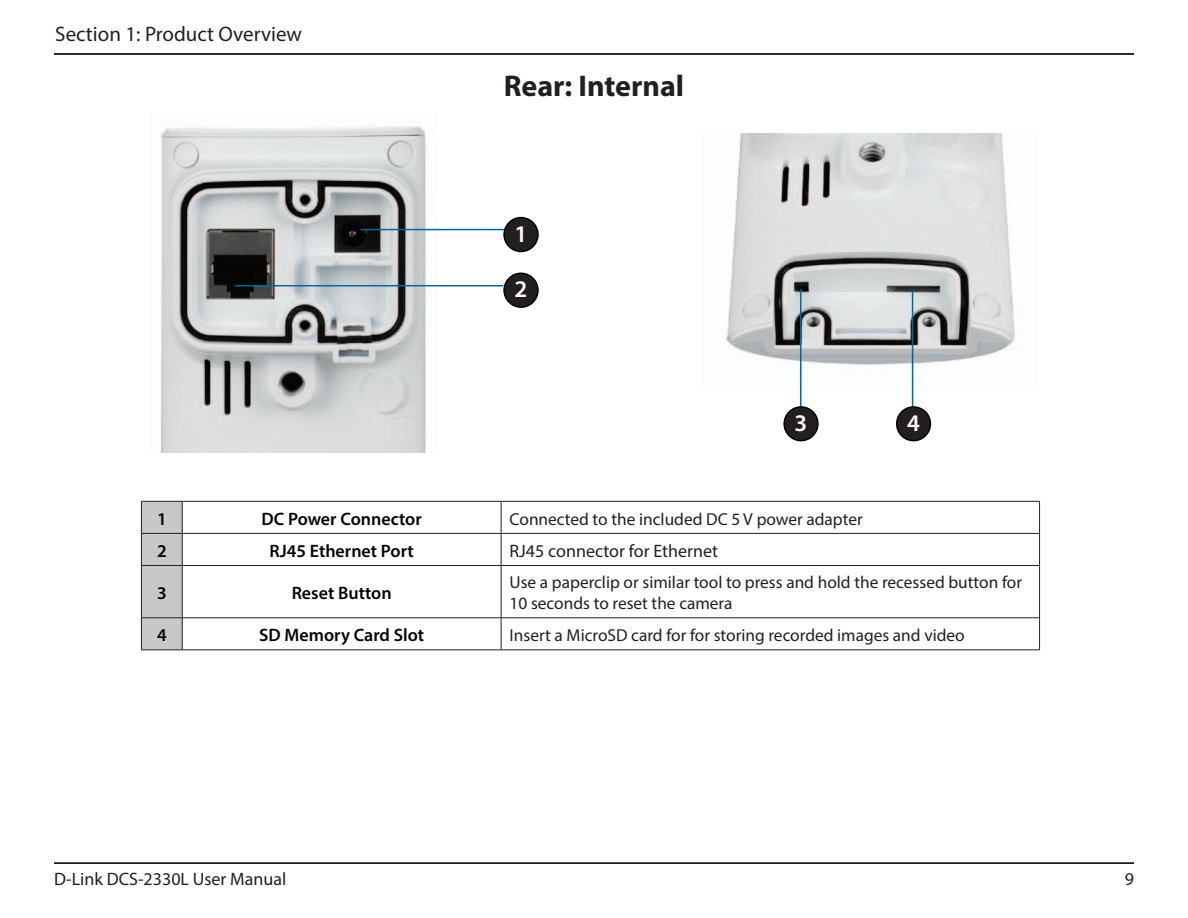
<style>
.page{position:relative;width:1188px;height:918px;background:#fff}
.page>*{position:absolute;margin:0;border:0;box-sizing:border-box;transform-origin:0 0}
.t1{font:700 30px "Myriad Pro";color:#231f20}
.t2{font:600 24px "Myriad Pro";color:#fff}
.t3{font:600 23.85px "Myriad Pro";color:#fff}
.t4{font:21px "Myriad Pro";color:#231f20}
.t5{font:600 18px "Myriad Pro";color:#040503}
.t6{font:18px "Myriad Pro";color:#231f20}
.t7{font:17.4px/20.9px "Myriad Pro";color:#231f20}
</style>
<div class="page">
<hr style="left:54px;top:53px;width:1080px;height:2px;background:#231f20">
<hr style="left:54px;top:862px;width:1080px;height:2px;background:#231f20">
<img style="left:725px;top:133px;width:290px;height:256px">
<div style="left:142px;top:502px;width:40px;height:148px;background:#c7c8ca"></div>
<hr style="left:141px;top:502px;width:1px;height:31px;background:#231f20">
<hr style="left:141px;top:501px;width:41px;height:1px;background:#231f20">
<hr style="left:182px;top:502px;width:1px;height:31px;background:#231f20">
<hr style="left:182px;top:501px;width:319px;height:1px;background:#231f20">
<hr style="left:501px;top:502px;width:1px;height:31px;background:#231f20">
<hr style="left:1039px;top:502px;width:1px;height:31px;background:#231f20">
<hr style="left:501px;top:501px;width:539px;height:1px;background:#231f20">
<hr style="left:141px;top:534px;width:1px;height:31px;background:#231f20">
<hr style="left:141px;top:533px;width:41px;height:1px;background:#231f20">
<hr style="left:182px;top:534px;width:1px;height:31px;background:#231f20">
<hr style="left:182px;top:533px;width:319px;height:1px;background:#231f20">
<hr style="left:501px;top:534px;width:1px;height:31px;background:#231f20">
<hr style="left:1039px;top:534px;width:1px;height:31px;background:#231f20">
<hr style="left:501px;top:533px;width:539px;height:1px;background:#231f20">
<hr style="left:141px;top:566px;width:1px;height:52px;background:#231f20">
<hr style="left:141px;top:565px;width:41px;height:1px;background:#231f20">
<hr style="left:182px;top:566px;width:1px;height:52px;background:#231f20">
<hr style="left:182px;top:565px;width:319px;height:1px;background:#231f20">
<hr style="left:501px;top:566px;width:1px;height:52px;background:#231f20">
<hr style="left:1039px;top:566px;width:1px;height:52px;background:#231f20">
<hr style="left:501px;top:565px;width:539px;height:1px;background:#231f20">
<hr style="left:141px;top:618px;width:1px;height:32px;background:#231f20">
<hr style="left:141px;top:618px;width:41px;height:1px;background:#231f20">
<hr style="left:141px;top:650px;width:41px;height:1px;background:#231f20">
<hr style="left:182px;top:618px;width:1px;height:32px;background:#231f20">
<hr style="left:182px;top:618px;width:319px;height:1px;background:#231f20">
<hr style="left:182px;top:650px;width:319px;height:1px;background:#231f20">
<hr style="left:501px;top:618px;width:1px;height:32px;background:#231f20">
<hr style="left:1039px;top:618px;width:1px;height:32px;background:#231f20">
<hr style="left:501px;top:618px;width:539px;height:1px;background:#231f20">
<hr style="left:501px;top:650px;width:539px;height:1px;background:#231f20">
<img style="left:160px;top:126px;width:279px;height:326px">
<hr style="left:361px;top:229px;width:152px;height:1px;background:#00699b">
<div style="left:504px;top:218px;width:34px;height:33px;background:#231f20;border-radius:50%"></div>
<div style="left:503px;top:217px;width:36px;height:35px;border:2px solid #040503;border-radius:50%"></div>
<hr style="left:235px;top:285px;width:268px;height:1px;background:#00699b">
<hr style="left:800px;top:289px;width:1px;height:125px;background:#00699b">
<div style="left:504px;top:273px;width:34px;height:34px;background:#231f20;border-radius:50%"></div>
<div style="left:503px;top:273px;width:36px;height:35px;border:2px solid #040503;border-radius:50%"></div>
<hr style="left:912px;top:291px;width:1px;height:123px;background:#00699b">
<div style="left:897px;top:407px;width:33px;height:34px;background:#231f20;border-radius:50%"></div>
<div style="left:896px;top:406px;width:35px;height:35px;border:1px solid #040503;border-radius:50%"></div>
<div style="left:784px;top:407px;width:34px;height:34px;background:#231f20;border-radius:50%"></div>
<div style="left:783px;top:406px;width:36px;height:35px;border:1px solid #040503;border-radius:50%"></div>
<p class="t4" style="left:55px;top:21px;width:248px">Section 1: Product Overview</p>
<h1 class="t1" style="left:504px;top:66px;width:182px">Rear: Internal</h1>
<h2 class="t2" style="left:515px;top:218px;width:14px">1</h2>
<h2 class="t2" style="left:515px;top:274px;width:14px">2</h2>
<h3 class="t3" style="left:795px;top:408px;width:14px">3</h3>
<h3 class="t3" style="left:907px;top:408px;width:14px">4</h3>
<p class="t5" style="left:157px;top:507px;width:11px">1</p>
<p class="t5" style="left:262px;top:507px;width:162px">DC Power Connector</p>
<p class="t7" style="left:510px;top:508px;width:355px">Connected to the included DC 5 V power adapter</p>
<p class="t5" style="left:157px;top:539px;width:11px">2</p>
<p class="t5" style="left:269px;top:539px;width:146px">RJ45 Ethernet Port</p>
<p class="t6" style="left:510px;top:540px;width:210px">RJ45 connector for Ethernet</p>
<p class="t5" style="left:157px;top:582px;width:11px">3</p>
<p class="t5" style="left:292px;top:582px;width:102px">Reset Button</p>
<p class="t7" style="left:510px;top:572px;width:514px">Use a paperclip or similar tool to press and hold the recessed button for<br>10 seconds to reset the camera</p>
<p class="t5" style="left:157px;top:624px;width:11px">4</p>
<p class="t5" style="left:259px;top:624px;width:166px">SD Memory Card Slot</p>
<p class="t7" style="left:510px;top:625px;width:457px">Insert a MicroSD card for for storing recorded images and video</p>
<p class="t6" style="left:54px;top:868px;width:234px">D-Link DCS-2330L User Manual</p>
<p class="t6" style="left:1125px;top:868px;width:11px">9</p>
</div>
